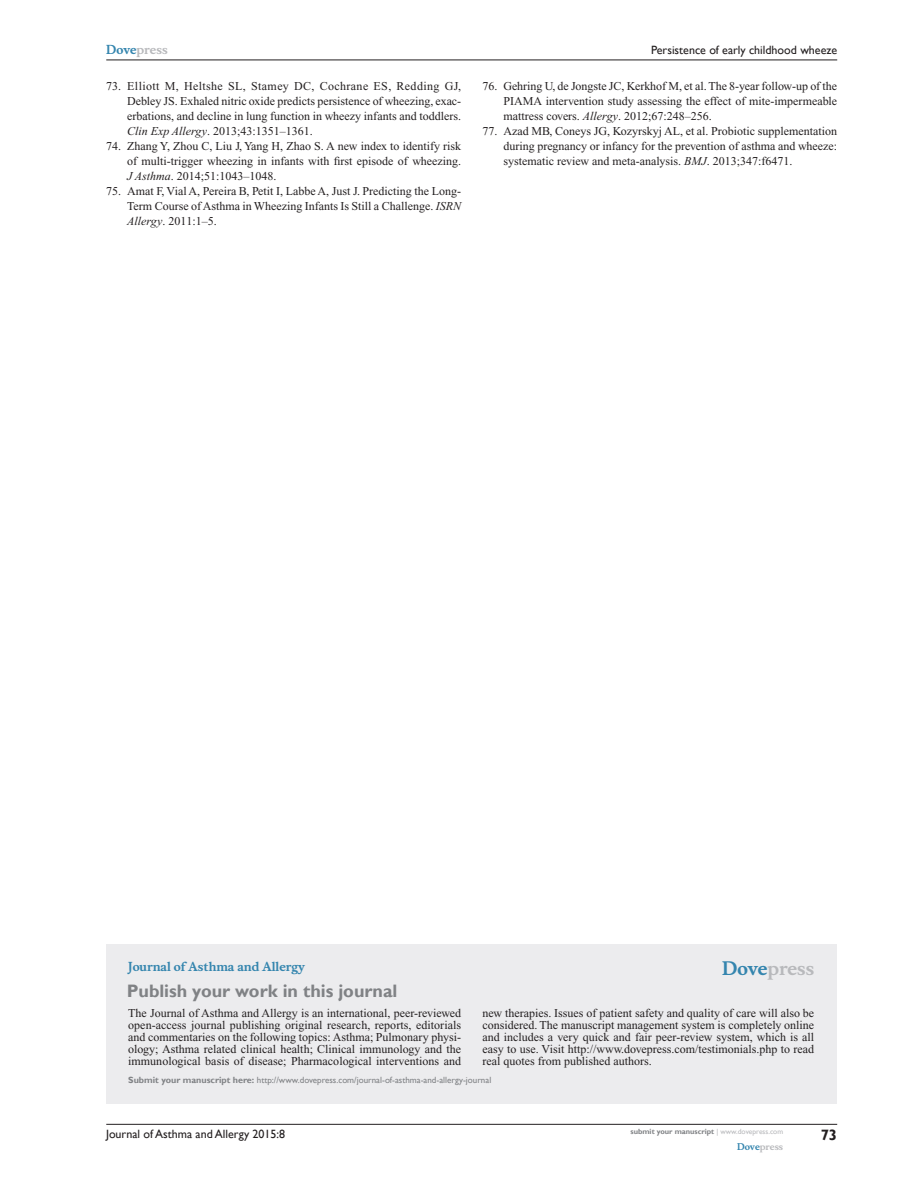
<style>
.page{position:relative;width:918px;height:1188px;background:#fff}
.page>*{position:absolute;margin:0;border:0;box-sizing:border-box;transform-origin:0 0}
.PromBx-H1{font:700 18px "Gill Sans";color:#808285}
.PromBx-Brand{font:700 18px "Musee";color:#b8b9bc}
.t1{font:700 15px "Gill Sans";color:#231f20}
.RefNL2{font:12px/15px "Times New Roman";color:#231f20;text-align:justify}
.PromBx-Tx{font:12px/12px "Times New Roman";color:#231f20;text-align:justify}
.t2{font:12px "Gill Sans";color:#231f20}
.PromBx-JrnlName{font:700 12px "Musee";color:#3485ae}
.t3{font:700 12px "Musee";color:#b8b9bc}
.PromBx-SubmitMssWebA{font:9px "Gill Sans";color:#808285}
.t4{font:700 9px "Musee";color:#b8b9bc}
.t5{font:700 7.5px "Gill Sans";color:#808285}
.s1{color:#3485ae}
.s2{font-style:italic}
.s3{font-weight:700}
.s4{font-weight:400;color:#b8b9bc}
</style>
<div class="page">
<div style="left:106px;top:944px;width:731px;height:159px;background:#ececee"></div>
<hr style="left:106px;top:1124px;width:731px;height:1px;background:#231f20">
<hr style="left:106px;top:60px;width:731px;height:1px;background:#231f20">
<p class="t3" style="left:106px;top:43px;width:63px"><span class="s1">Dove</span>press</p>
<p class="RefNL2" style="left:127px;top:79px;width:335px;text-indent:-21px">73. Elliott M, Heltshe SL, Stamey DC, Cochrane ES, Redding GJ, Debley JS. Exhaled nitric oxide predicts persistence of wheezing, exac&shy;erbations, and decline in lung function in wheezy infants and toddlers.<br><span class="s2">Clin Exp Allergy</span>. 2013;43:1351–1361.</p>
<p class="RefNL2" style="left:127px;top:139px;width:335px;text-indent:-21px">74. Zhang Y, Zhou C, Liu J, Yang H, Zhao S. A new index to identify risk of multi-trigger wheezing in infants with first episode of wheezing.<br><span class="s2">J Asthma</span>. 2014;51:1043–1048.</p>
<p class="RefNL2" style="left:127px;top:184px;width:335px;text-indent:-21px">75. Amat F, Vial A, Pereira B, Petit I, Labbe A, Just J. Predicting the Long-Term Course of Asthma in Wheezing Infants Is Still a Challenge. <span class="s2">ISRN Allergy</span>. 2011:1–5.</p>
<p class="t2" style="left:651px;top:43px;width:188px">Persistence of early childhood wheeze</p>
<p class="RefNL2" style="left:503px;top:79px;width:335px;text-indent:-21px">76. Gehring U, de Jongste JC, Kerkhof M, et al. The 8-year follow-up of the PIAMA intervention study assessing the effect of mite-impermeable mattress covers. <span class="s2">Allergy</span>. 2012;67:248–256.</p>
<p class="RefNL2" style="left:503px;top:124px;width:335px;text-indent:-21px">77. Azad MB, Coneys JG, Kozyrskyj AL, et al. Probiotic supplementation during pregnancy or infancy for the prevention of asthma and wheeze: systematic review and meta-analysis. <span class="s2">BMJ</span>. 2013;347:f6471.</p>
<p class="PromBx-JrnlName" style="left:128px;top:959px;width:178px">Journal of Asthma and Allergy</p>
<p class="PromBx-H1" style="left:127px;top:980px;width:272px">Publish your work in this journal</p>
<p class="PromBx-Brand" style="left:722px;top:958px;width:94px"><span class="s1">Dove</span>press</p>
<p class="PromBx-Tx" style="left:128px;top:1007px;width:334px">The Journal of Asthma and Allergy is an international, peer-reviewed open-access journal publishing original research, reports, editorials and commentaries on the following topics: Asthma; Pulmonary physi&shy;ology; Asthma related clinical health; Clinical immunology and the immunological basis of disease; Pharmacological interventions and</p>
<p class="PromBx-Tx" style="left:482px;top:1007px;width:333px">new therapies. Issues of patient safety and quality of care will also be considered. The manuscript management system is completely online and includes a very quick and fair peer-review system, which is all easy to use. Visit http://www.dovepress.com/testimonials.php to read real quotes from published authors.</p>
<p class="PromBx-SubmitMssWebA" style="left:128px;top:1075px;width:365px"><span class="s3">Submit your manuscript here:</span> http://www.dovepress.com/journal-of-asthma-and-allergy-journal</p>
<p class="t2" style="left:106px;top:1127px;width:181px">Journal of Asthma and Allergy 2015:8</p>
<p class="t5" style="left:631px;top:1127px;width:154px">submit your manuscript <span class="s4">| www.dovepress.com</span></p>
<p class="t4" style="left:737px;top:1141px;width:48px"><span class="s1">Dove</span>press</p>
<p class="t1" style="left:821px;top:1126px;width:18px">73</p>
</div>
